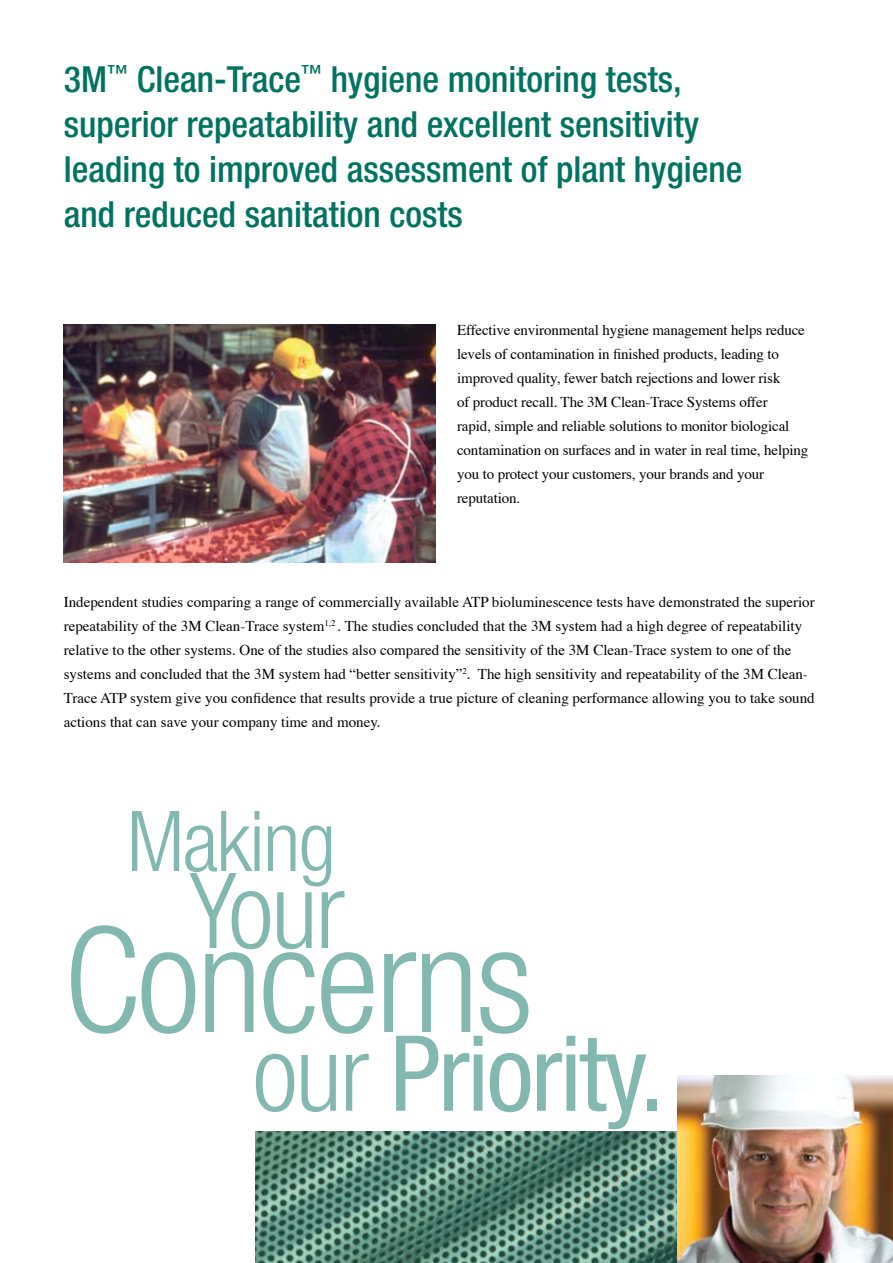
<style>
.page{position:relative;width:893px;height:1263px;background:#fff}
.page>*{position:absolute;margin:0;border:0;box-sizing:border-box;transform-origin:0 0}
.t1{font:300 condensed 147px "Helvetica Neue";letter-spacing:-.02em;color:#82b8b0}
.t2{font:condensed 105px "Helvetica Neue";letter-spacing:-.02em;color:#82b8b0}
.t3{font:300 condensed 105px "Helvetica Neue";color:#82b8b0}
.t4{font:300 condensed 84px "Helvetica Neue";letter-spacing:-.02em;color:#82b8b0}
.t5{font:500 condensed 36px/45px "Helvetica Neue";color:#007360}
.t6{font:15px/24px "Times";color:#000}
.s1{font-weight:300}
</style>
<div class="page">
<img style="left:255px;top:1131px;width:100px;height:132px">
<img style="left:355px;top:1131px;width:113px;height:132px">
<img style="left:468px;top:1131px;width:113px;height:132px">
<img style="left:314px;top:1211px;width:114px;height:52px">
<img style="left:581px;top:1131px;width:69px;height:132px">
<img style="left:383px;top:1253px;width:69px;height:10px">
<img style="left:650px;top:1131px;width:27px;height:132px">
<img style="left:496px;top:1243px;width:69px;height:20px">
<img style="left:677px;top:1076px;width:216px;height:187px">
<img style="left:64px;top:324px;width:372px;height:239px">
<p class="t5" style="left:64px;top:56px;width:680px">3M<sup>™</sup> Clean-Trace<sup>™</sup> hygiene monitoring tests, superior repeatability and excellent sensitivity leading to improved assessment of plant hygiene and reduced sanitation costs</p>
<p class="t6" style="left:457px;top:317px;width:353px">Effective environmental hygiene management helps reduce levels of contamination in finished products, leading to improved quality, fewer batch rejections and lower risk<br>of product recall. The 3M Clean-Trace Systems offer<br>rapid, simple and reliable solutions to monitor biological contamination on surfaces and in water in real time, helping you to protect your customers, your brands and your reputation.</p>
<p class="t6" style="left:64px;top:589px;width:752px">Independent studies comparing a range of commercially available ATP bioluminescence tests have demonstrated the superior repeatability of the 3M Clean-Trace system<sup>1,2</sup> . The studies concluded that the 3M system had a high degree of repeatability relative to the other systems. One of the studies also compared the sensitivity of the 3M Clean-Trace system to one of the systems and concluded that the 3M system had “better sensitivity”<sup>2</sup>. The high sensitivity and repeatability of the 3M Clean-Trace ATP system give you confidence that results provide a true picture of cleaning performance allowing you to take sound actions that can save your company time and money.</p>
<p class="t4" style="left:127px;top:793px;width:211px">Making</p>
<p class="t3" style="left:190px;top:851px;width:157px">Your</p>
<p class="t1" style="left:64px;top:896px;width:471px">Concerns</p>
<p class="t2" style="left:253px;top:1013px;width:413px"><span class="s1">our</span> Priority.</p>
</div>
